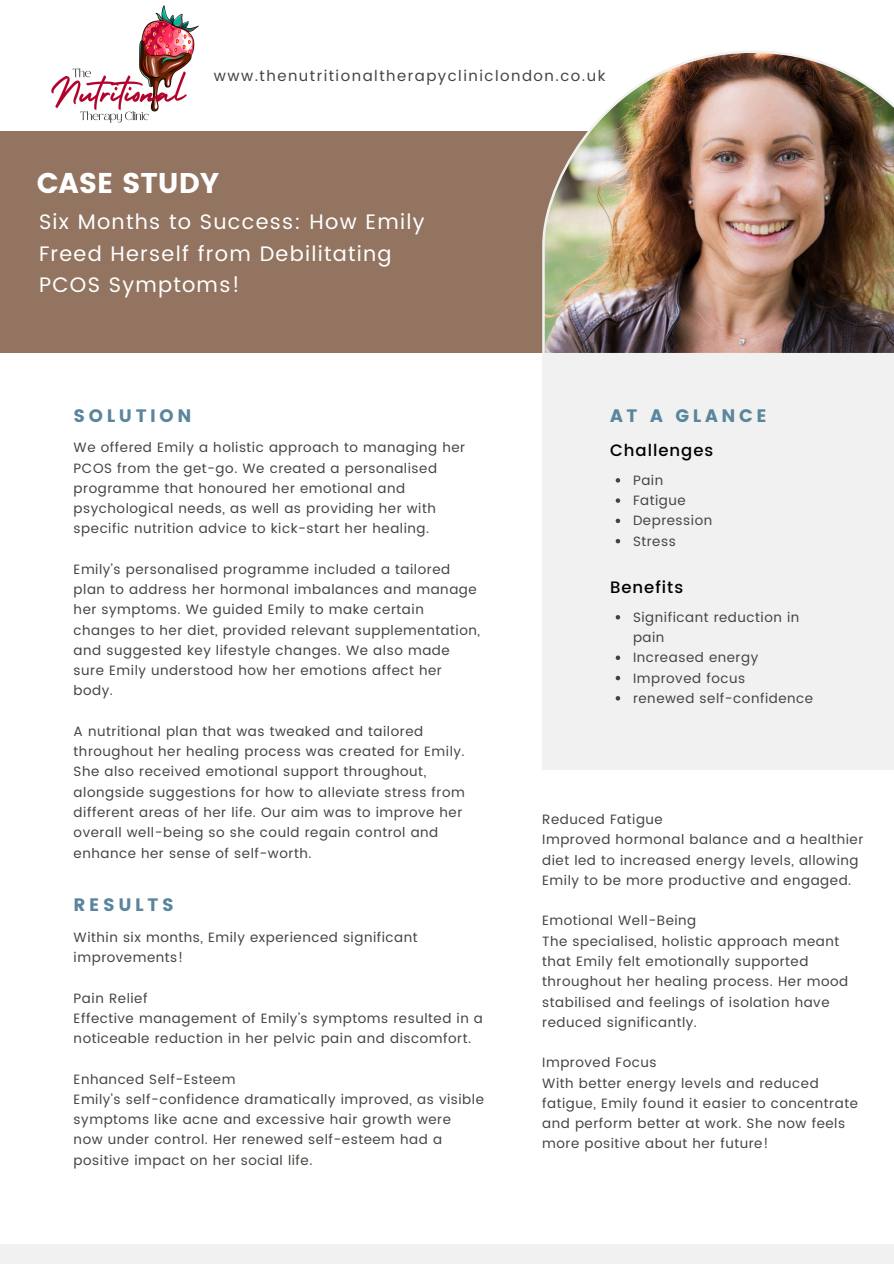
<style>
.page{position:relative;width:894px;height:1264px;background:#fff}
.page>*{position:absolute;margin:0;border:0;box-sizing:border-box;transform-origin:0 0}
.t1{font:28.5px "Poppins";color:#fff}
.t2{font:21px/31.5px "Poppins";letter-spacing:.06em;color:#fff}
.t3{font:18px "Poppins";letter-spacing:.2em;color:#5a869d}
.t4{font:500 16.5px "Poppins";letter-spacing:.06em;color:#000}
.t5{font:15px "Poppins";letter-spacing:.1em;color:#444440}
.t6{font:13.5px/20.2px "Poppins";letter-spacing:.04em;color:#444440}
</style>
<div class="page">
<div style="left:0;top:131px;width:893px;height:222px;background:#927461"></div>
<div style="left:542px;top:355px;width:351px;height:415px;background:#f1f1f1"></div>
<img style="left:542px;top:51px;width:351px;height:304px">
<div style="left:0;top:1244px;width:893px;height:19px;background:#f1f1f1"></div>
<img style="left:51px;top:5px;width:148px;height:118px">
<svg style="left:615px;top:615px;width:5px;height:4px"></svg>
<svg style="left:615px;top:655px;width:5px;height:5px"></svg>
<svg style="left:615px;top:675px;width:5px;height:5px"></svg>
<svg style="left:615px;top:696px;width:5px;height:4px"></svg>
<svg style="left:615px;top:478px;width:5px;height:4px"></svg>
<svg style="left:615px;top:498px;width:5px;height:5px"></svg>
<svg style="left:615px;top:518px;width:5px;height:5px"></svg>
<svg style="left:615px;top:539px;width:5px;height:4px"></svg>
<p class="t5" style="left:214px;top:67px;width:393px">www.thenutritionaltherapycliniclondon.co.uk</p>
<h5 class="t1" style="left:37px;top:167px;width:184px">CASE STUDY</h5>
<p class="t2" style="left:39px;top:206px;width:387px">Six Months to Success: How Emily<br>Freed Herself from Debilitating<br>PCOS Symptoms!</p>
<p class="t3" style="left:74px;top:405px;width:119px">SOLUTION</p>
<p class="t6" style="left:74px;top:437px;width:393px">We offered Emily a holistic approach to managing her PCOS from the get-go. We created a personalised programme that honoured her emotional and psychological needs, as well as providing her with specific nutrition advice to kick-start her healing.</p>
<p class="t6" style="left:74px;top:559px;width:408px">Emily’s personalised programme included a tailored plan to address her hormonal imbalances and manage her symptoms. We guided Emily to make certain changes to her diet, provided relevant supplementation, and suggested key lifestyle changes. We also made sure Emily understood how her emotions affect her body.</p>
<p class="t6" style="left:74px;top:721px;width:393px">A nutritional plan that was tweaked and tailored throughout her healing process was created for Emily.<br>She also received emotional support throughout, alongside suggestions for how to alleviate stress from different areas of her life. Our aim was to improve her overall well-being so she could regain control and enhance her sense of self-worth.</p>
<h3 class="t3" style="left:74px;top:894px;width:101px">RESULTS</h3>
<h1 class="t6" style="left:74px;top:927px;width:345px">Within six months, Emily experienced significant improvements!</h1>
<h2 class="t6" style="left:74px;top:987px;width:75px">Pain Relief</h2>
<h3 class="t6" style="left:74px;top:1008px;width:411px">Effective management of Emily’s symptoms resulted in a noticeable reduction in her pelvic pain and discomfort.</h3>
<p class="t6" style="left:74px;top:1068px;width:163px">Enhanced Self-Esteem</p>
<p class="t6" style="left:74px;top:1089px;width:411px">Emily’s self-confidence dramatically improved, as visible symptoms like acne and excessive hair growth were<br>now under control. Her renewed self-esteem had a positive impact on her social life.</p>
<p class="t3" style="left:610px;top:405px;width:158px">AT A GLANCE</p>
<p class="t4" style="left:610px;top:441px;width:105px">Challenges</p>
<p class="t6" style="left:632px;top:470px;width:32px">Pain</p>
<p class="t6" style="left:632px;top:490px;width:54px">Fatigue</p>
<p class="t6" style="left:632px;top:510px;width:81px">Depression</p>
<h4 class="t6" style="left:632px;top:531px;width:44px">Stress</h4>
<p class="t4" style="left:610px;top:578px;width:75px">Benefits</p>
<p class="t6" style="left:632px;top:607px;width:168px">Significant reduction in pain</p>
<p class="t6" style="left:632px;top:647px;width:127px">Increased energy</p>
<h3 class="t6" style="left:632px;top:667px;width:114px">Improved focus</h3>
<h4 class="t6" style="left:632px;top:688px;width:181px">renewed self-confidence</h4>
<p class="t6" style="left:542px;top:809px;width:122px">Reduced Fatigue</p>
<p class="t6" style="left:542px;top:829px;width:322px">Improved hormonal balance and a healthier diet led to increased energy levels, allowing<br>Emily to be more productive and engaged.</p>
<p class="t6" style="left:542px;top:910px;width:155px">Emotional Well-Being</p>
<p class="t6" style="left:542px;top:930px;width:307px">The specialised, holistic approach meant that Emily felt emotionally supported throughout her healing process. Her mood stabilised and feelings of isolation have reduced significantly.</p>
<p class="t6" style="left:542px;top:1052px;width:116px">Improved Focus</p>
<p class="t6" style="left:542px;top:1072px;width:317px">With better energy levels and reduced fatigue, Emily found it easier to concentrate and perform better at work. She now feels more positive about her future!</p>
</div>
